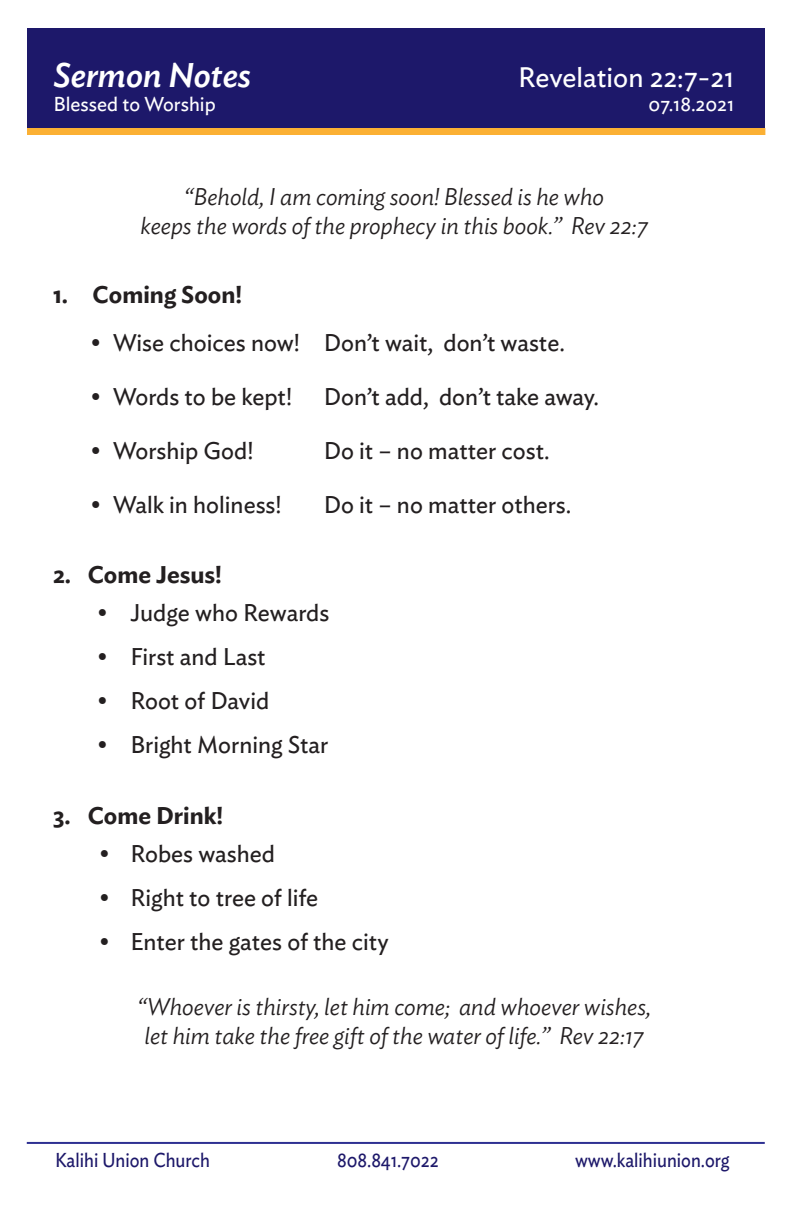
<style>
.page{position:relative;width:792px;height:1224px;background:#fff}
.page>*{position:absolute;margin:0;border:0;box-sizing:border-box;transform-origin:0 0}
.t1{font:italic 500 34px "Ideal Sans";color:#fff}
.t2{font:28px "Ideal Sans";color:#fff}
.t3{font:24px "Ideal Sans";color:#231f20}
.t4{font:italic 300 24px/28.8px "Ideal Sans";color:#231f20;text-align:center}
.t5{font:600 24px "Ideal Sans";color:#231f20}
.t6{font:20px "Ideal Sans";color:#1d186a;scale:.91 1}
.t7{font:20px "Ideal Sans";color:#fff}
</style>
<div class="page">
<div style="left:27px;top:28px;width:738px;height:105px;background:#1d186a"></div>
<div style="left:27px;top:129px;width:738px;height:6px;background:#fbb034"></div>
<hr style="left:27px;top:1142px;width:738px;height:2px;background:#2e3092">
<h1 class="t1" style="left:54px;top:49px;width:199px">Sermon Notes</h1>
<p class="t2" style="left:518px;top:56px;width:218px">Revelation 22:7-21</p>
<p class="t7" style="left:54px;top:89px;width:164px">Blessed to Worship</p>
<p class="t7" style="left:649px;top:89px;width:87px">07.18.2021</p>
<p class="t4" style="left:141px;top:180px;width:509px">“Behold, I am coming soon! Blessed is he who<br>keeps the words of the prophecy in this book.” Rev 22:7</p>
<p class="t5" style="left:53px;top:275px;width:191px">1. Coming Soon!</p>
<p class="t3" style="left:90px;top:324px;width:476px">• Wise choices now! Don’t wait, don’t waste.</p>
<p class="t3" style="left:90px;top:378px;width:203px">• Words to be kept!</p>
<p class="t3" style="left:324px;top:378px;width:277px">Don’t add, don’t take away.</p>
<p class="t3" style="left:90px;top:432px;width:165px">• Worship God!</p>
<p class="t3" style="left:324px;top:432px;width:227px">Do it – no matter cost.</p>
<p class="t3" style="left:90px;top:486px;width:193px">• Walk in holiness!</p>
<p class="t3" style="left:324px;top:486px;width:249px">Do it – no matter others.</p>
<p class="t5" style="left:53px;top:556px;width:170px">2. Come Jesus!</p>
<p class="t3" style="left:97px;top:595px;width:234px">• Judge who Rewards</p>
<p class="t3" style="left:97px;top:639px;width:170px">• First and Last</p>
<p class="t3" style="left:97px;top:683px;width:174px">• Root of David</p>
<p class="t3" style="left:97px;top:727px;width:233px">• Bright Morning Star</p>
<p class="t5" style="left:53px;top:797px;width:172px">3. Come Drink!</p>
<p class="t3" style="left:99px;top:836px;width:177px">• Robes washed</p>
<p class="t3" style="left:99px;top:880px;width:221px">• Right to tree of life</p>
<p class="t3" style="left:99px;top:924px;width:291px">• Enter the gates of the city</p>
<p class="t4" style="left:138px;top:990px;width:515px;text-align:left">“Whoever is thirsty, let him come; and whoever wishes, let him take the free gift of the water of life.” Rev 22:17</p>
<p class="t6" style="left:55px;top:1145px;width:172px">Kalihi Union Church</p>
<p class="t6" style="left:337px;top:1145px;width:113px">808.841.7022</p>
<p class="t6" style="left:575px;top:1145px;width:171px">www.kalihiunion.org</p>
</div>
